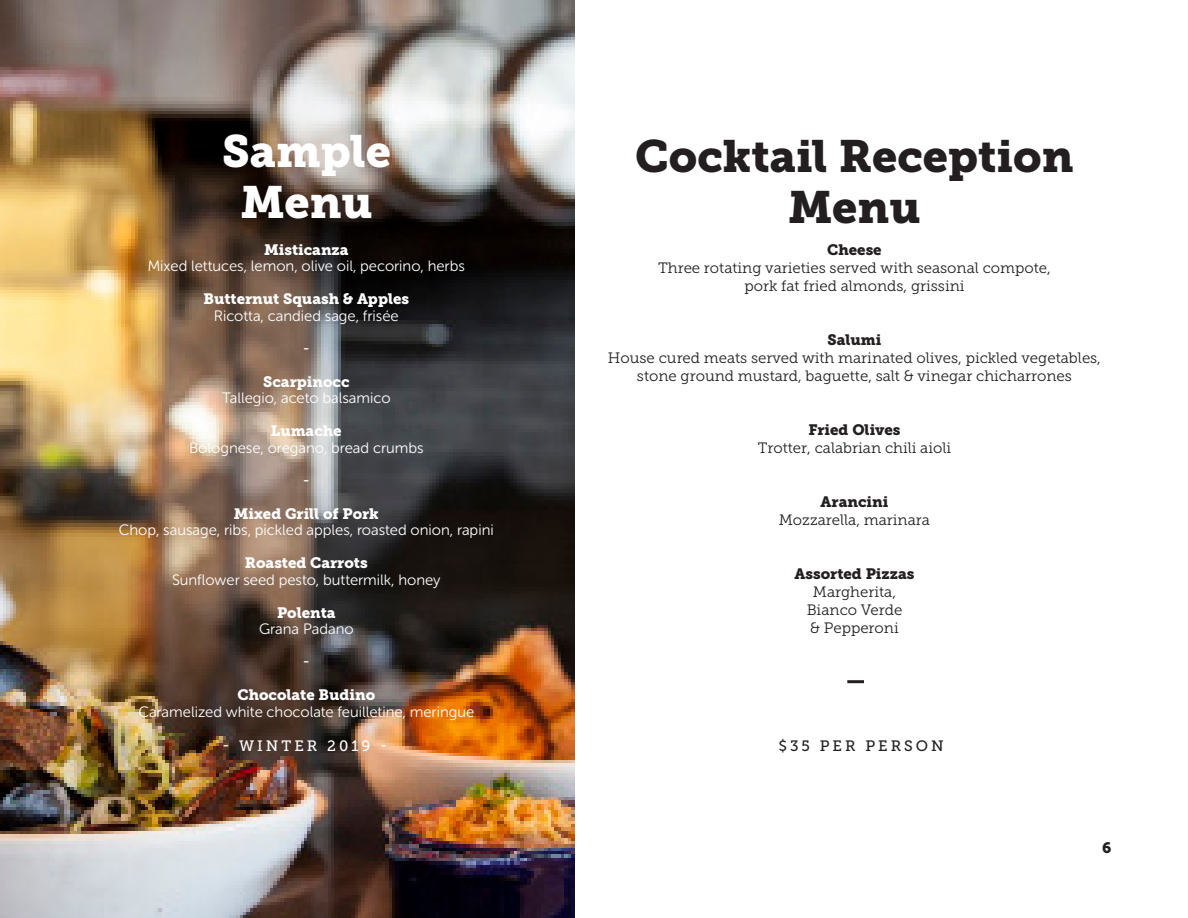
<style>
.page{position:relative;width:1188px;height:918px;background:#fff}
.page>*{position:absolute;margin:0;border:0;box-sizing:border-box;transform-origin:0 0}
.t1{font:45px "Museo Slab 900";color:#231f20}
.t2{font:45px "Museo Slab 900";color:#fff}
.t3{font:15px/18px "Museo Slab 300";color:#231f20;text-align:center}
.t4{font:15px "Museo Sans Rounded 300";color:#fff}
.t5{font:15px "Museo Slab 900";color:#fff}
.t6{font:15px "Museo Slab 900";color:#231f20}
.t7{font:15px "Museo Slab 500";letter-spacing:.2em;color:#fff}
.t8{font:15px "Museo Slab 500";letter-spacing:.2em;color:#231f20}
.s1{color:#fff}
</style>
<div class="page">
<img style="left:0;top:0;width:575px;height:918px">
<hr style="left:847px;top:680px;width:17px;height:3px;background:#231f20">
<p class="t2" style="left:222px;top:125px;width:171px">Sample</p>
<p class="t2" style="left:240px;top:176px;width:134px">Menu</p>
<p class="t5" style="left:264px;top:241px;width:86px">Misticanza</p>
<p class="t4" style="left:148px;top:258px;width:319px">Mixed lettuces, lemon, olive oil, pecorino, herbs</p>
<p class="t5" style="left:204px;top:291px;width:207px">Butternut Squash &amp; Apples</p>
<p class="t4" style="left:214px;top:308px;width:186px">Ricotta, candied sage, frisée</p>
<p class="t7" style="left:303px;top:340px;width:8px">-</p>
<p class="t5" style="left:263px;top:373px;width:88px">Scarpinocc</p>
<p class="t4" style="left:222px;top:390px;width:170px">Tallegio, aceto balsamico</p>
<p class="t5" style="left:271px;top:423px;width:72px">Lumache</p>
<p class="t4" style="left:189px;top:440px;width:236px">Bolognese, oregano, bread crumbs</p>
<p class="t7" style="left:303px;top:472px;width:8px">-</p>
<p class="t5" style="left:234px;top:505px;width:146px">Mixed Grill of Pork</p>
<p class="t4" style="left:119px;top:522px;width:376px">Chop, sausage, ribs, pickled apples, roasted onion, rapini</p>
<p class="t5" style="left:245px;top:555px;width:124px">Roasted Carrots</p>
<p class="t4" style="left:172px;top:572px;width:270px">Sunflower seed pesto, buttermilk, honey</p>
<p class="t5" style="left:277px;top:604px;width:60px">Polenta</p>
<p class="t4" style="left:259px;top:621px;width:96px">Grana Padano</p>
<p class="t7" style="left:303px;top:654px;width:8px">-</p>
<p class="t5" style="left:237px;top:687px;width:139px">Chocolate Budino</p>
<p class="t4" style="left:138px;top:704px;width:337px">Caramelized white chocolate feuilletine, meringue</p>
<p class="t7" style="left:222px;top:738px;width:166px">- WINTER 2019 -</p>
<p class="t1" style="left:635px;top:130px;width:440px">Cocktail Reception</p>
<p class="t1" style="left:788px;top:181px;width:134px">Menu</p>
<p class="t6" style="left:827px;top:241px;width:56px">Cheese</p>
<p class="t3" style="left:658px;top:259px;width:394px">Three rotating varieties served with seasonal compote,</p>
<p class="t3" style="left:744px;top:277px;width:222px">pork fat fried almonds, grissini</p>
<p class="t6" style="left:828px;top:331px;width:55px">Salumi</p>
<p class="t3" style="left:608px;top:349px;width:495px">House cured meats served with marinated olives, pickled vegetables, stone ground mustard, baguette, salt &amp; vinegar chicharrones</p>
<p class="t6" style="left:808px;top:421px;width:94px">Fried Olives</p>
<p class="t3" style="left:758px;top:439px;width:195px">Trotter, calabrian chili aioli</p>
<p class="t6" style="left:821px;top:493px;width:69px">Arancini</p>
<p class="t3" style="left:779px;top:511px;width:153px">Mozzarella, marinara</p>
<p class="t6" style="left:795px;top:565px;width:121px">Assorted Pizzas</p>
<p class="t3" style="left:813px;top:583px;width:85px">Margherita,</p>
<p class="t3" style="left:807px;top:601px;width:97px">Bianco Verde</p>
<p class="t3" style="left:810px;top:619px;width:90px">&amp; Pepperoni</p>
<p class="t8" style="left:779px;top:738px;width:166px">$35 PER PERSON</p>
<p class="t6" style="left:1102px;top:839px;width:21px">6<span class="s1">6</span></p>
</div>
